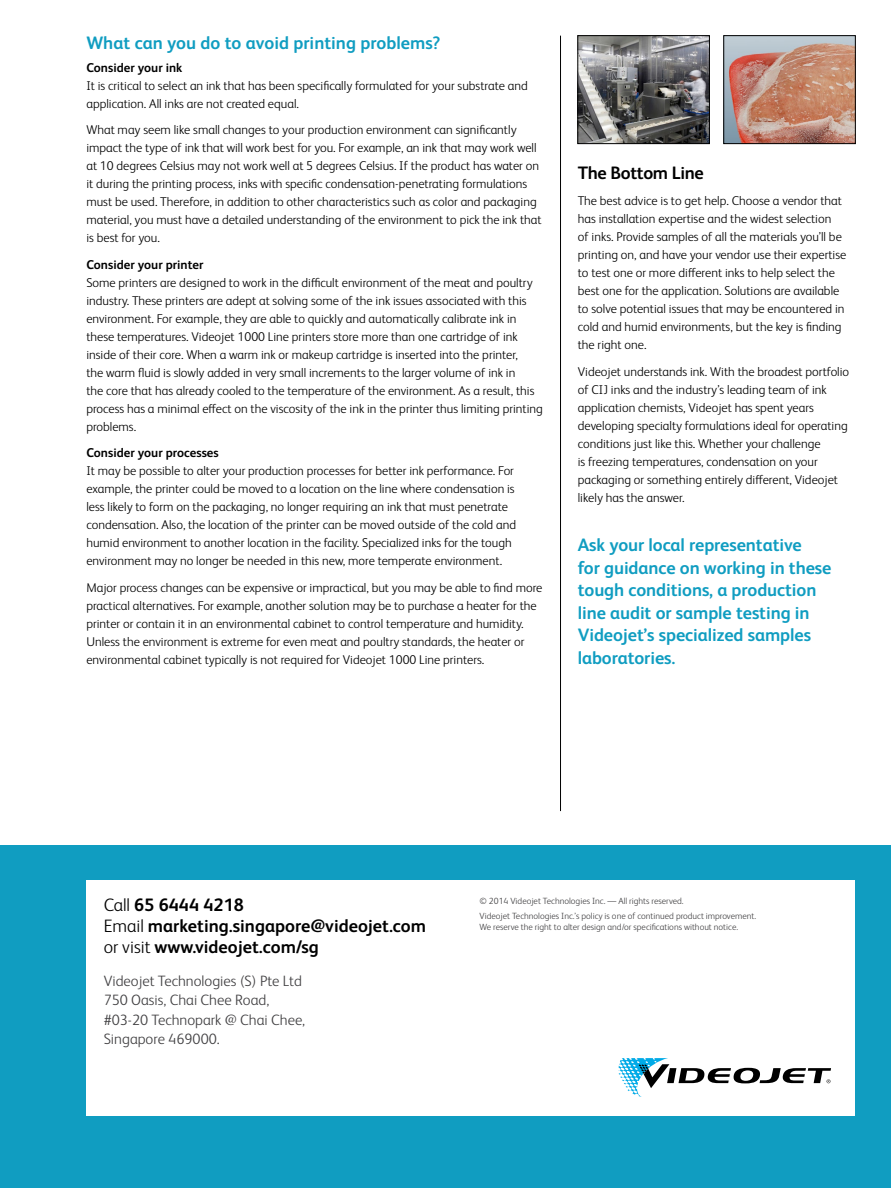
<style>
.page{position:relative;width:891px;height:1188px;background:#fff}
.page>*{position:absolute;margin:0;border:0;box-sizing:border-box;transform-origin:0 0}
.t1{font:700 18px/22.5px "FS Albert Pro";letter-spacing:-.005em;color:#109dc1}
.t2{font:700 18px/21px "FS Albert Pro";color:#000}
.t3{font:700 18px "FS Albert Pro";letter-spacing:-.02em;color:#000}
.t4{font:300 15px/19.5px "FS Albert Pro";color:#414042}
.t5{font:300 12.75px/18px "FS Albert Pro";color:#000}
.t6{font:700 12.75px "FS Albert Pro";color:#000}
.t7{font:300 9px/14.7px "FS Albert Pro";color:#414042}
.s1{font-weight:300}
</style>
<div class="page">
<div style="left:0;top:846px;width:891px;height:342px;background:#109dc1"></div>
<div style="left:86px;top:880px;width:769px;height:236px;background:#fff"></div>
<svg style="left:618px;top:1058px;width:213px;height:39px"></svg>
<hr style="left:560px;top:36px;width:1px;height:775px;background:#000">
<img style="left:580px;top:37px;width:128px;height:105px">
<div style="left:578px;top:35px;width:132px;height:109px;border:1px solid #000"></div>
<img style="left:726px;top:37px;width:128px;height:105px">
<div style="left:724px;top:35px;width:132px;height:109px;border:1px solid #000"></div>
<h1 class="t1" style="left:86px;top:31px;width:356px">What can you do to avoid printing problems?</h1>
<p class="t6" style="left:86px;top:58px;width:98px">Consider your ink</p>
<p class="t5" style="left:86px;top:76px;width:443px">It is critical to select an ink that has been specifically formulated for your substrate and application. All inks are not created equal.</p>
<p class="t5" style="left:86px;top:120px;width:457px">What may seem like small changes to your production environment can significantly impact the type of ink that will work best for you. For example, an ink that may work well at 10 degrees Celsius may not work well at 5 degrees Celsius. If the product has water on it during the printing process, inks with specific condensation-penetrating formulations must be used. Therefore, in addition to other characteristics such as color and packaging material, you must have a detailed understanding of the environment to pick the ink that is best for you.</p>
<p class="t6" style="left:86px;top:255px;width:119px">Consider your printer</p>
<p class="t5" style="left:86px;top:273px;width:458px">Some printers are designed to work in the difficult environment of the meat and poultry industry. These printers are adept at solving some of the ink issues associated with this environment. For example, they are able to quickly and automatically calibrate ink in these temperatures. Videojet 1000 Line printers store more than one cartridge of ink inside of their core. When a warm ink or makeup cartridge is inserted into the printer,<br>the warm fluid is slowly added in very small increments to the larger volume of ink in<br>the core that has already cooled to the temperature of the environment. As a result, this process has a minimal effect on the viscosity of the ink in the printer thus limiting printing problems.</p>
<p class="t6" style="left:86px;top:444px;width:134px">Consider your processes</p>
<p class="t5" style="left:86px;top:461px;width:431px">It may be possible to alter your production processes for better ink performance. For example, the printer could be moved to a location on the line where condensation is less likely to form on the packaging, no longer requiring an ink that must penetrate condensation. Also, the location of the printer can be moved outside of the cold and humid environment to another location in the facility. Specialized inks for the tough environment may no longer be needed in this new, more temperate environment.</p>
<p class="t5" style="left:86px;top:578px;width:458px">Major process changes can be expensive or impractical, but you may be able to find more practical alternatives. For example, another solution may be to purchase a heater for the printer or contain it in an environmental cabinet to control temperature and humidity.<br>Unless the environment is extreme for even meat and poultry standards, the heater or environmental cabinet typically is not required for Videojet 1000 Line printers.</p>
<h1 class="t3" style="left:578px;top:160px;width:127px">The Bottom Line</h1>
<p class="t5" style="left:578px;top:191px;width:270px">The best advice is to get help. Choose a vendor that has installation expertise and the widest selection<br>of inks. Provide samples of all the materials you’ll be printing on, and have your vendor use their expertise to test one or more different inks to help select the best one for the application. Solutions are available to solve potential issues that may be encountered in cold and humid environments, but the key is finding the right one.</p>
<p class="t5" style="left:578px;top:361px;width:273px">Videojet understands ink. With the broadest portfolio of CIJ inks and the industry’s leading team of ink application chemists, Videojet has spent years developing specialty formulations ideal for operating conditions just like this. Whether your challenge<br>is freezing temperatures, condensation on your packaging or something entirely different, Videojet likely has the answer.</p>
<h1 class="t1" style="left:578px;top:533px;width:255px">Ask your local representative<br>for guidance on working in these tough conditions, a production line audit or sample testing in<br>Videojet’s specialized samples laboratories.</h1>
<h1 class="t2" style="left:104px;top:894px;width:324px"><span class="s1">Call</span> 65 6444 4218<br><span class="s1">Email</span> marketing.singapore@videojet.com <span class="s1">or visit</span> www.videojet.com/sg</h1>
<p class="t4" style="left:104px;top:970px;width:203px">Videojet Technologies (S) Pte Ltd<br>750 Oasis, Chai Chee Road, #03-20 Technopark @ Chai Chee,<br>Singapore 469000.</p>
<p class="t7" style="left:480px;top:893px;width:278px">© 2014 Videojet Technologies Inc. — All rights reserved.<br>Videojet Technologies Inc.’s policy is one of continued product improvement.</p>
<p class="t7" style="left:480px;top:919px;width:260px">We reserve the right to alter design and/or specifications without notice.</p>
</div>
